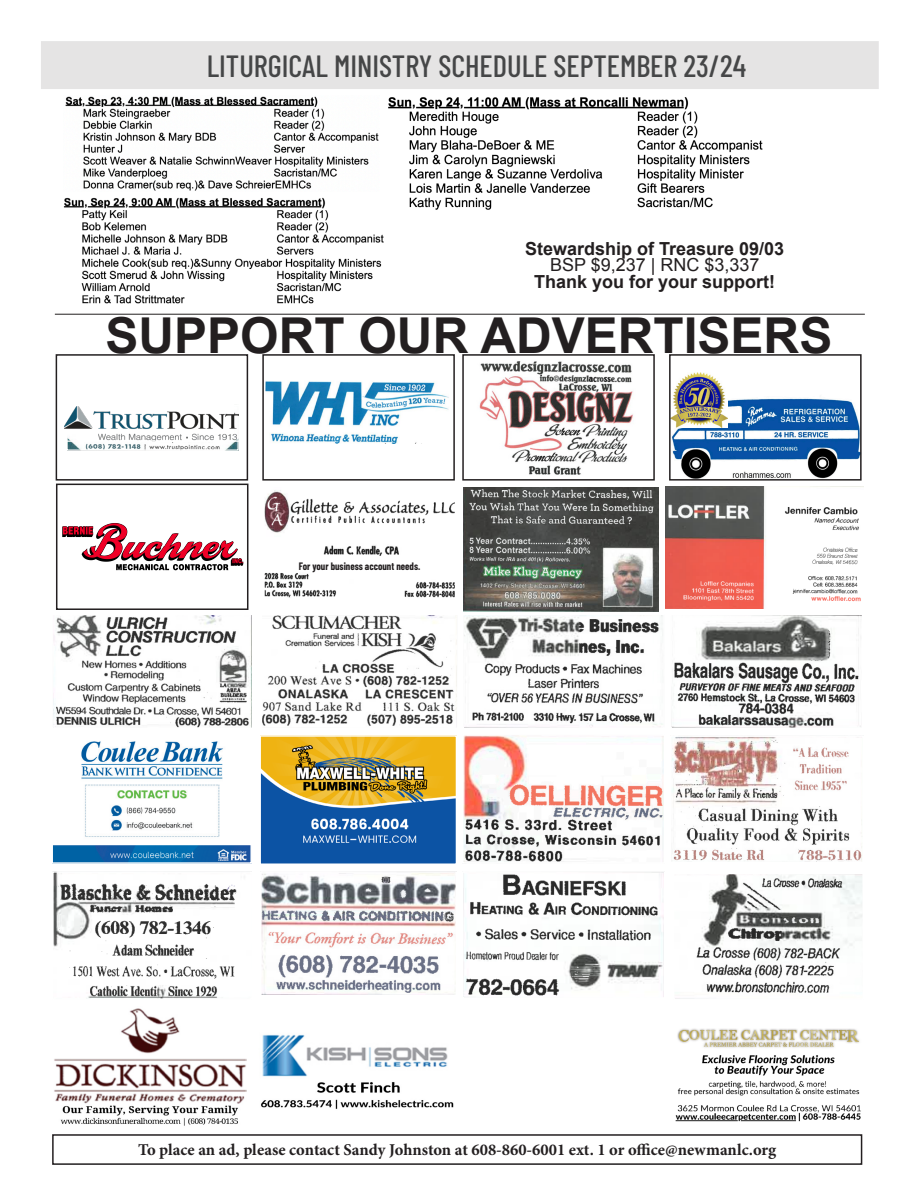
<style>
.page{position:relative;width:918px;height:1188px;background:#fff}
.page>*{position:absolute;margin:0;border:0;box-sizing:border-box;transform-origin:0 0}
.t1{font:700 49.5px "Arial";color:#231f20}
.t2{font:500 30.6px "Barlow Condensed";color:#454647}
.t3{font:700 18px "Arial";color:#231f20}
.t4{font:18px "Arial";color:#231f20}
.t5{font:700 16.5px "Minion Pro";color:#231f20}
.t6{font:700 10.5px "Barlow Condensed";color:#231f20;scale:.95 1}
</style>
<div class="page">
<img style="left:54px;top:617px;width:197px;height:109px">
<div style="left:51px;top:614px;width:203px;height:115px;border:2px solid #fff"></div>
<img style="left:264px;top:617px;width:192px;height:109px">
<div style="left:261px;top:614px;width:198px;height:115px;border:2px solid #fff"></div>
<img style="left:55px;top:874px;width:182px;height:123px">
<div style="left:52px;top:871px;width:200px;height:129px;border:2px solid #fff"></div>
<img style="left:673px;top:738px;width:188px;height:122px">
<img style="left:696px;top:876px;width:165px;height:118px">
<img style="left:463px;top:488px;width:195px;height:123px">
<img style="left:674px;top:617px;width:185px;height:109px">
<div style="left:670px;top:614px;width:193px;height:115px;border:2px solid #fff"></div>
<img style="left:465px;top:874px;width:197px;height:122px">
<img style="left:465px;top:617px;width:197px;height:109px">
<img style="left:263px;top:874px;width:191px;height:121px">
<div style="left:260px;top:871px;width:197px;height:129px;border:2px solid #fff"></div>
<img style="left:54px;top:741px;width:195px;height:120px">
<div style="left:51px;top:736px;width:201px;height:128px;border:2px solid #fff"></div>
<img style="left:68px;top:442px;width:169px;height:7px">
<div style="left:66px;top:402px;width:173px;height:49px;border:1px solid #fff"></div>
<svg style="left:86px;top:442px;width:127px;height:1px"></svg>
<div style="left:62px;top:404px;width:172px;height:32px;background:#fff"></div>
<img style="left:65px;top:407px;width:173px;height:33px">
<img style="left:262px;top:738px;width:192px;height:124px">
<div style="left:259px;top:735px;width:198px;height:130px;border:2px solid #fff"></div>
<img style="left:465px;top:737px;width:197px;height:124px">
<div style="left:462px;top:734px;width:203px;height:130px;border:2px solid #fff"></div>
<img style="left:265px;top:381px;width:184px;height:63px">
<div style="left:52px;top:1134px;width:810px;height:31px;border:2px solid #231f20"></div>
<img style="left:665px;top:486px;width:198px;height:122px">
<img style="left:266px;top:490px;width:187px;height:108px">
<img style="left:672px;top:398px;width:187px;height:80px">
<img style="left:672px;top:372px;width:55px;height:55px">
<div style="left:669px;top:354px;width:193px;height:127px;border:2px solid #231f20"></div>
<div style="left:462px;top:354px;width:193px;height:127px;border:2px solid #231f20"></div>
<div style="left:262px;top:354px;width:193px;height:127px;border:2px solid #231f20"></div>
<svg style="left:63px;top:523px;width:180px;height:47px"></svg>
<div style="left:56px;top:484px;width:192px;height:126px;border:2px solid #231f20"></div>
<div style="left:56px;top:354px;width:192px;height:127px;border:2px solid #231f20"></div>
<img style="left:479px;top:361px;width:154px;height:114px">
<img style="left:675px;top:1028px;width:186px;height:94px">
<hr style="left:55px;top:314px;width:810px;height:1px;background:#231f20">
<div style="left:42px;top:42px;width:836px;height:46px;background:#e5e4e4"></div>
<img style="left:261px;top:1034px;width:193px;height:75px">
<img style="left:54px;top:1008px;width:192px;height:118px">
<img style="left:65px;top:96px;width:314px;height:95px">
<img style="left:63px;top:197px;width:321px;height:107px">
<img style="left:388px;top:97px;width:375px;height:113px">
<p class="t2" style="left:207px;top:45px;width:541px">LITURGICAL MINISTRY SCHEDULE SEPTEMBER 23/24</p>
<p class="t3" style="left:525px;top:237px;width:261px">Stewardship of Treasure 09/03</p>
<p class="t4" style="left:550px;top:253px;width:211px">BSP $9,237 | RNC $3,337</p>
<p class="t3" style="left:534px;top:270px;width:243px">Thank you for your support!</p>
<p class="t1" style="left:105px;top:303px;width:728px">SUPPORT OUR ADVERTISERS</p>
<p class="t6" style="left:299px;top:559px;width:129px">For your business account needs.</p>
<p class="t5" style="left:138px;top:1138px;width:640px">To place an ad, please contact Sandy Johnston at 608-860-6001 ext. 1 or office@newmanlc.org</p>
</div>
